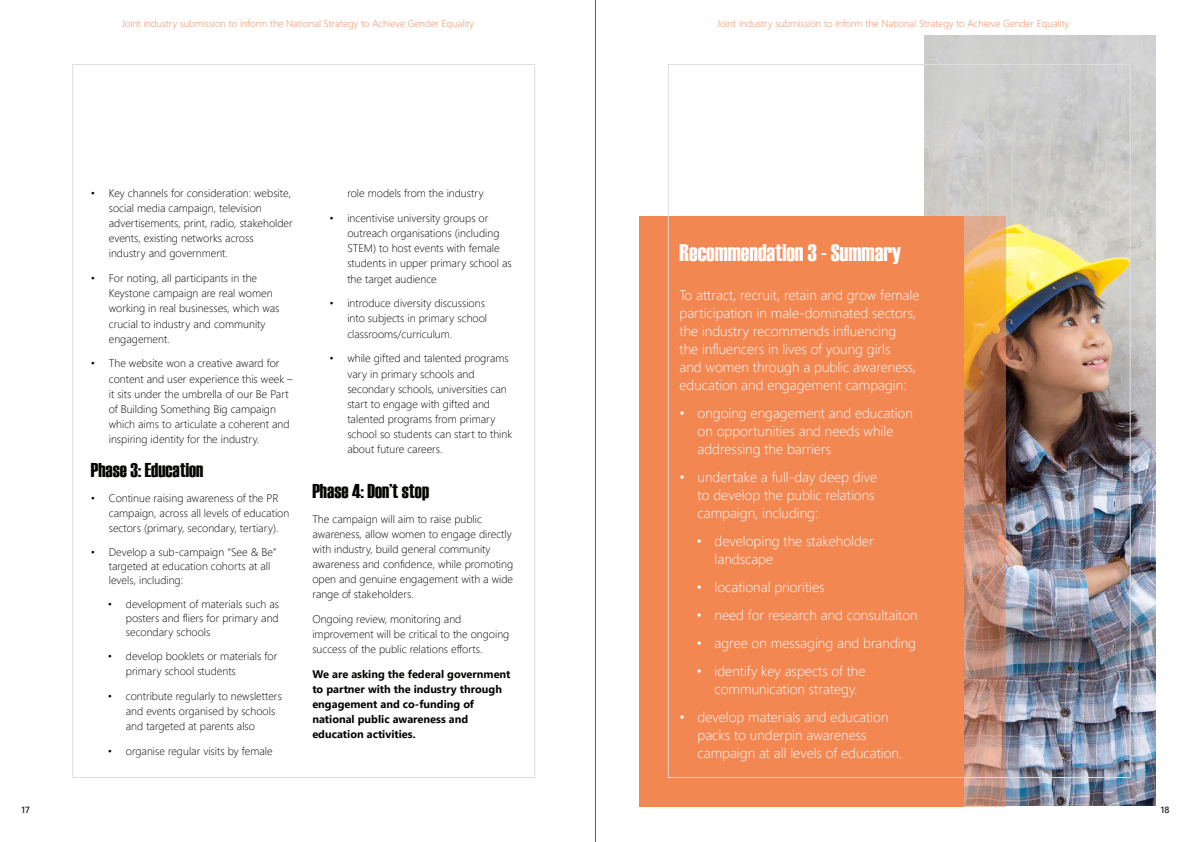
<style>
.page{position:relative;width:1191px;height:842px;background:#fff}
.page>*{position:absolute;margin:0;border:0;box-sizing:border-box;transform-origin:0 0}
.t1{font:24px "Haettenschweiler";color:#fff}
.t2{font:20px "Haettenschweiler";color:#040503}
.t3{font:300 14px/18px "Segoe UI";color:#fff}
.t4{font:300 11px/15px "Segoe UI";color:#040503}
.t5{font:700 11px/15px "Segoe UI";color:#040503}
.t6{font:300 10px "Segoe UI";color:#f18652}
.t7{font:600 9px "Segoe UI";color:#231f20}
</style>
<div class="page">
<hr style="left:595px;top:0;width:1px;height:842px;background:#5d5a60">
<img style="left:924px;top:36px;width:231px;height:769px">
<div style="left:639px;top:216px;width:324px;height:590px;background:#f28752"></div>
<svg style="left:963px;top:216px;width:42px;height:590px;background:#c68961"></svg>
<p class="t6" style="left:122px;top:14px;width:354px">Joint industry submission to inform the National Strategy to Achieve Gender Equality</p>
<p class="t6" style="left:717px;top:14px;width:354px">Joint industry submission to inform the National Strategy to Achieve Gender Equality</p>
<p class="t4" style="left:109px;top:185px;width:185px;text-indent:-18px">• Key channels for consideration: website, social media campaign, television advertisements, print, radio, stakeholder events, existing networks across industry and government.</p>
<p class="t4" style="left:109px;top:270px;width:172px;text-indent:-18px">• For noting, all participants in the<br>Keystone campaign are real women working in real businesses, which was crucial to industry and community engagement.</p>
<p class="t4" style="left:109px;top:355px;width:185px;text-indent:-18px">• The website won a creative award for content and user experience this week – it sits under the umbrella of our Be Part of Building Something Big campaign which aims to articulate a coherent and inspiring identity for the industry.</p>
<p class="t2" style="left:91px;top:456px;width:114px">Phase 3: Education</p>
<p class="t4" style="left:109px;top:489px;width:182px;text-indent:-18px">• Continue raising awareness of the PR campaign, across all levels of education sectors (primary, secondary, tertiary).</p>
<p class="t4" style="left:109px;top:543px;width:169px;line-height:14px;text-indent:-18px">• Develop a sub-campaign “See &amp; Be” targeted at education cohorts at all levels, including:</p>
<p class="t4" style="left:126px;top:595px;width:155px;line-height:14px;text-align:justify;text-indent:-18px">• development of materials such as posters and fliers for primary and secondary schools</p>
<p class="t4" style="left:126px;top:647px;width:153px;text-indent:-18px">• develop booklets or materials for primary school students</p>
<p class="t4" style="left:126px;top:687px;width:158px;text-indent:-18px">• contribute regularly to newsletters and events organised by schools and targeted at parents also</p>
<p class="t4" style="left:108px;top:742px;width:166px">• organise regular visits by female</p>
<p class="t4" style="left:347px;top:185px;width:138px">role models from the industry</p>
<p class="t4" style="left:347px;top:210px;width:166px;text-indent:-18px">• incentivise university groups or outreach organisations (including<br>STEM) to host events with female students in upper primary school as the target audience</p>
<p class="t4" style="left:347px;top:295px;width:141px;text-indent:-18px">• introduce diversity discussions into subjects in primary school classrooms/curriculum.</p>
<p class="t4" style="left:347px;top:350px;width:166px;text-indent:-18px">• while gifted and talented programs vary in primary schools and secondary schools, universities can start to engage with gifted and talented programs from primary school so students can start to think about future careers.</p>
<p class="t2" style="left:312px;top:477px;width:118px">Phase 4: Don’t stop</p>
<p class="t4" style="left:312px;top:510px;width:202px">The campaign will aim to raise public awareness, allow women to engage directly with industry, build general community awareness and confidence, while promoting open and genuine engagement with a wide range of stakeholders.</p>
<p class="t4" style="left:312px;top:610px;width:199px">Ongoing review, monitoring and improvement will be critical to the ongoing success of the public relations efforts.</p>
<p class="t5" style="left:312px;top:665px;width:200px">We are asking the federal government to partner with the industry through engagement and co-funding of national public awareness and education activities.</p>
<p class="t1" style="left:679px;top:236px;width:223px">Recommendation 3 - Summary</p>
<p class="t3" style="left:679px;top:284px;width:241px">To attract, recruit, retain and grow female participation in male-dominated sectors, the industry recommends influencing<br>the influencers in lives of young girls<br>and women through a public awareness, education and engagement campagin:</p>
<p class="t3" style="left:697px;top:402px;width:217px;text-indent:-18px">• ongoing engagement and education on opportunities and needs while addressing the barriers</p>
<p class="t3" style="left:697px;top:466px;width:181px;text-indent:-18px">• undertake a full-day deep dive to develop the public relations campaign, including:</p>
<p class="t3" style="left:714px;top:530px;width:161px;text-indent:-18px">• developing the stakeholder landscape</p>
<p class="t3" style="left:696px;top:576px;width:130px">• locational priorities</p>
<p class="t3" style="left:696px;top:604px;width:223px">• need for research and consultaiton</p>
<p class="t3" style="left:696px;top:632px;width:221px">• agree on messaging and branding</p>
<p class="t3" style="left:714px;top:660px;width:152px;text-indent:-18px">• identify key aspects of the communication strategy.</p>
<p class="t3" style="left:697px;top:706px;width:206px;text-indent:-18px">• develop materials and education packs to underpin awareness campaign at all levels of education.</p>
<p class="t7" style="left:22px;top:801px;width:10px">17</p>
<p class="t7" style="left:1160px;top:801px;width:10px">18</p>
</div>
